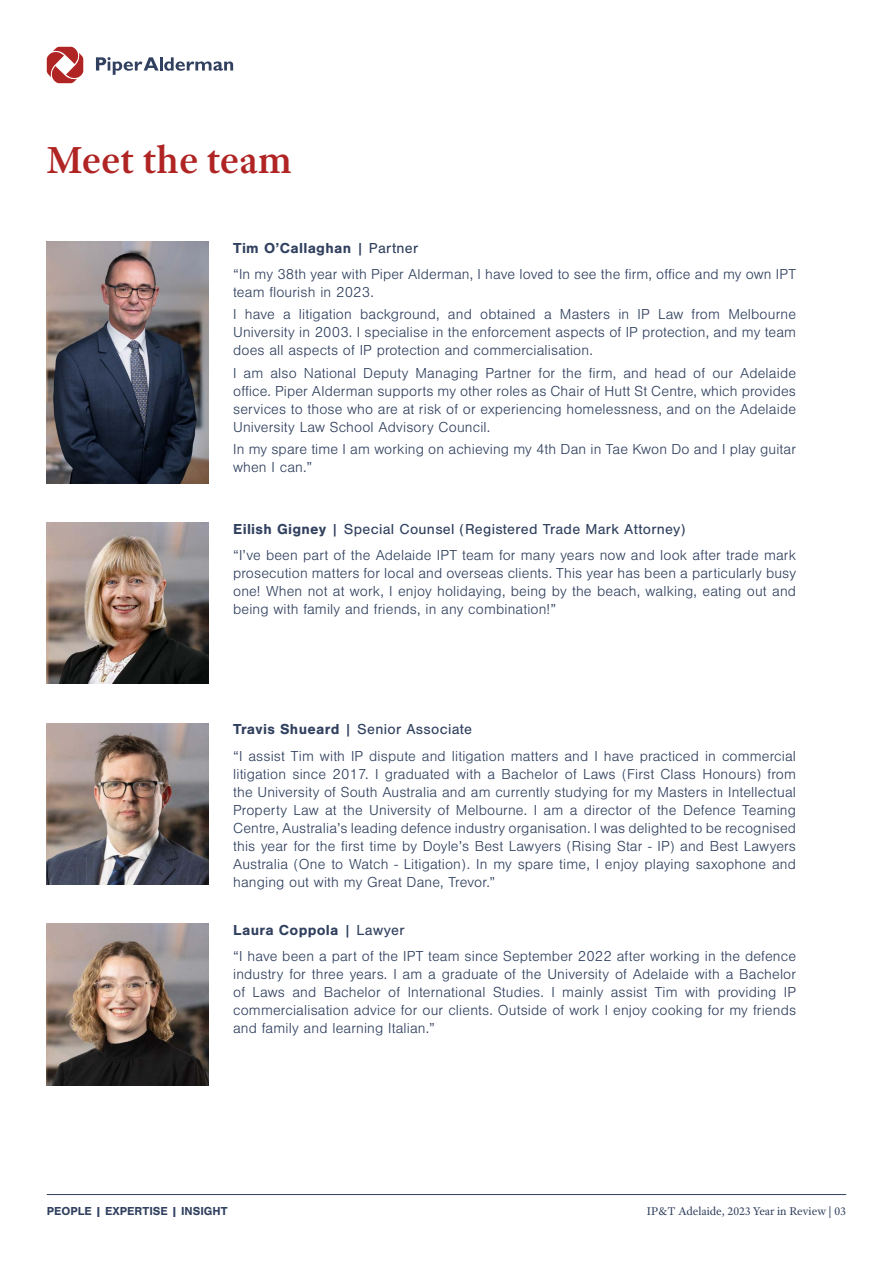
<style>
.page{position:relative;width:893px;height:1263px;background:#fff}
.page>*{position:absolute;margin:0;border:0;box-sizing:border-box;transform-origin:0 0}
.t1{font:600 40.5px "Adobe Text Pro";color:#b02424}
.t2{font:300 15px/18px "Nimbus San";letter-spacing:.01em;color:#30405e}
.t3{font:12px "Adobe Text Pro";color:#30405e}
.t4{font:700 12px "Nimbus San";color:#30405e}
.s1{font-weight:700}
.s2{font-weight:400}
</style>
<div class="page">
<img style="left:47px;top:242px;width:161px;height:241px">
<img style="left:47px;top:523px;width:161px;height:161px">
<img style="left:47px;top:723px;width:161px;height:161px">
<img style="left:47px;top:924px;width:161px;height:161px">
<svg style="left:47px;top:47px;width:36px;height:36px"></svg>
<svg style="left:96px;top:57px;width:137px;height:18px"></svg>
<hr style="left:47px;top:1194px;width:799px;height:1px;background:#30405e">
<h1 class="t1" style="left:47px;top:134px;width:247px">Meet the team</h1>
<p class="t2" style="left:233px;top:235px;width:564px;line-height:26.5px"><span class="s1">Tim O’Callaghan</span> <span class="s2">| Partner<br></span>“In my 38th year with Piper Alderman, I have loved to see the firm, office and my own IPT</p>
<p class="t2" style="left:233px;top:282px;width:564px;line-height:22.2px">team flourish in 2023.<br>I have a litigation background, and obtained a Masters in IP Law from Melbourne</p>
<p class="t2" style="left:233px;top:324px;width:564px">University in 2003. I specialise in the enforcement aspects of IP protection, and my team does all aspects of IP protection and commercialisation.</p>
<p class="t2" style="left:233px;top:364px;width:564px;text-align:justify">I am also National Deputy Managing Partner for the firm, and head of our Adelaide office. Piper Alderman supports my other roles as Chair of Hutt St Centre, which provides services to those who are at risk of or experiencing homelessness, and on the Adelaide University Law School Advisory Council.</p>
<p class="t2" style="left:233px;top:440px;width:564px">In my spare time I am working on achieving my 4th Dan in Tae Kwon Do and I play guitar when I can.”</p>
<p class="t2" style="left:233px;top:516px;width:564px;line-height:26.5px"><span class="s1">Eilish Gigney</span> <span class="s2">| Special Counsel (Registered Trade Mark Attorney)<br></span>“I’ve been part of the Adelaide IPT team for many years now and look after trade mark</p>
<p class="t2" style="left:233px;top:565px;width:564px;text-align:justify">prosecution matters for local and overseas clients. This year has been a particularly busy one! When not at work, I enjoy holidaying, being by the beach, walking, eating out and being with family and friends, in any combination!”</p>
<p class="t2" style="left:233px;top:716px;width:564px;line-height:26.5px"><span class="s1">Travis Shueard</span> <span class="s2">| Senior Associate<br></span>“I assist Tim with IP dispute and litigation matters and I have practiced in commercial</p>
<p class="t2" style="left:233px;top:765px;width:564px;text-align:justify">litigation since 2017. I graduated with a Bachelor of Laws (First Class Honours) from the University of South Australia and am currently studying for my Masters in Intellectual Property Law at the University of Melbourne. I am a director of the Defence Teaming Centre, Australia’s leading defence industry organisation. I was delighted to be recognised this year for the first time by Doyle’s Best Lawyers (Rising Star - IP) and Best Lawyers Australia (One to Watch - Litigation). In my spare time, I enjoy playing saxophone and hanging out with my Great Dane, Trevor.”</p>
<p class="t2" style="left:233px;top:917px;width:564px;line-height:26.5px"><span class="s1">Laura Coppola</span> <span class="s2">| Lawyer<br></span>“I have been a part of the IPT team since September 2022 after working in the defence</p>
<p class="t2" style="left:233px;top:966px;width:565px;text-align:justify">industry for three years. I am a graduate of the University of Adelaide with a Bachelor of Laws and Bachelor of International Studies. I mainly assist Tim with providing IP commercialisation advice for our clients. Outside of work I enjoy cooking for my friends and family and learning Italian.”</p>
<p class="t4" style="left:47px;top:1204px;width:182px">PEOPLE | EXPERTISE | INSIGHT</p>
<p class="t3" style="left:647px;top:1204px;width:200px">IP&amp;T Adelaide, 2023 Year in Review | 03</p>
</div>
